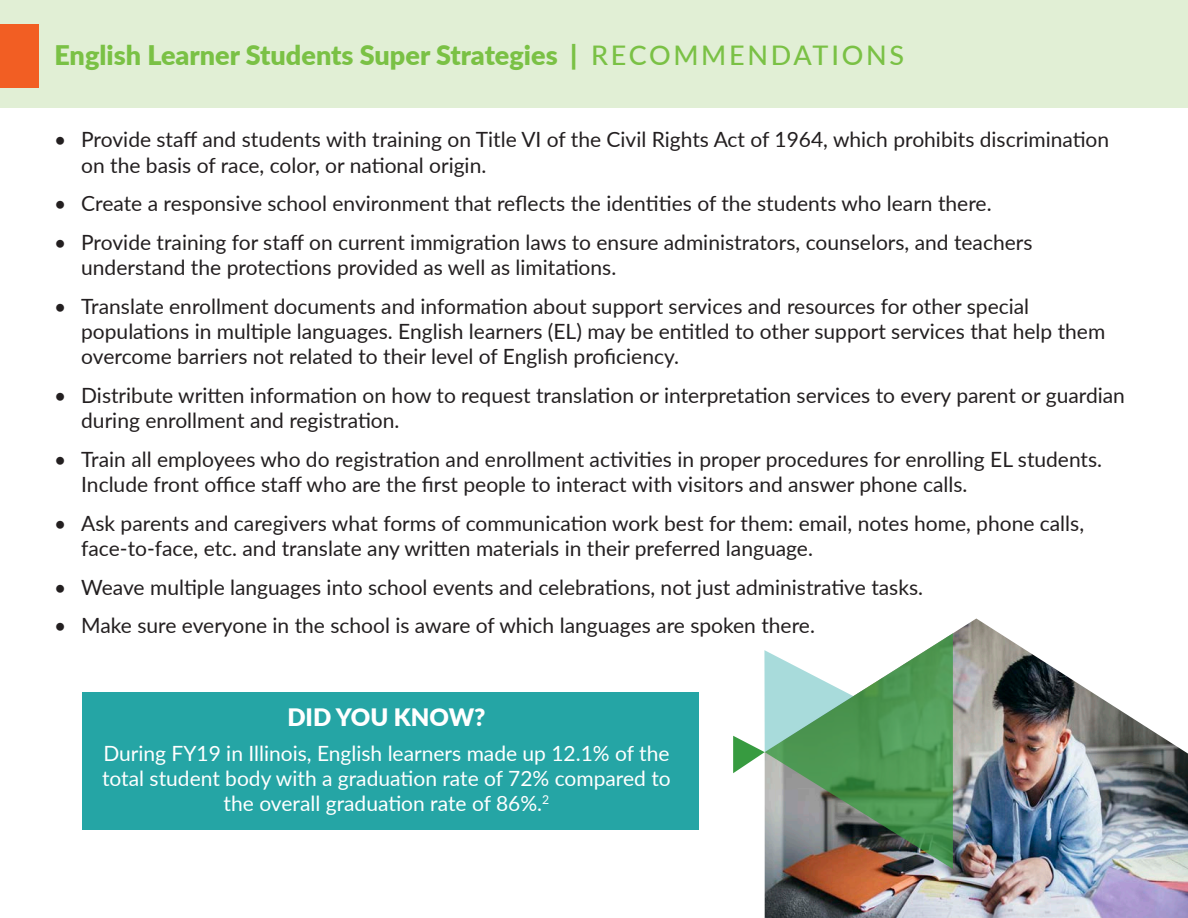
<style>
.page{position:relative;width:1188px;height:918px;background:#fff}
.page>*{position:absolute;margin:0;border:0;box-sizing:border-box;transform-origin:0 0}
.t1{font:900 27px "Lato";color:#7ac145}
.t2{font:900 24px "Lato";color:#fff}
.t3{font:21px/25.2px "Lato";color:#231f20}
.t4{font:21px/25.2px "Lato";color:#fff;text-align:center}
.s1{font-weight:500}
</style>
<div class="page">
<div style="left:0;top:0;width:1188px;height:107px;background:#e1efd5"></div>
<div style="left:0;top:24px;width:38px;height:64px;background:#f25e23"></div>
<img style="left:765px;top:619px;width:423px;height:299px">
<svg style="left:765px;top:633px;width:188px;height:236px;background:#779b75"></svg>
<svg style="left:733px;top:650px;width:120px;height:123px"></svg>
<div style="left:82px;top:693px;width:616px;height:137px;background:#25a5a5"></div>
<p class="t1" style="left:54px;top:35px;width:851px">English Learner Students Super Strategies | <span class="s1">RECOMMENDATIONS</span></p>
<p class="t3" style="left:81px;top:126px;width:1030px;text-indent:-27px">• Provide staff and students with training on Title VI of the Civil Rights Act of 1964, which prohibits discrimination on the basis of race, color, or national origin.</p>
<p class="t3" style="left:54px;top:190px;width:939px">• Create a responsive school environment that reflects the identities of the students who learn there.</p>
<p class="t3" style="left:81px;top:229px;width:953px;text-indent:-27px">• Provide training for staff on current immigration laws to ensure administrators, counselors, and teachers understand the protections provided as well as limitations.</p>
<p class="t3" style="left:81px;top:293px;width:1026px;text-indent:-27px">• Translate enrollment documents and information about support services and resources for other special populations in multiple languages. English learners (EL) may be entitled to other support services that help them overcome barriers not related to their level of English proficiency.</p>
<p class="t3" style="left:81px;top:382px;width:1045px;text-indent:-27px">• Distribute written information on how to request translation or interpretation services to every parent or guardian during enrollment and registration.</p>
<p class="t3" style="left:81px;top:446px;width:1022px;text-indent:-27px">• Train all employees who do registration and enrollment activities in proper procedures for enrolling EL students.<br>Include front office staff who are the first people to interact with visitors and answer phone calls.</p>
<p class="t3" style="left:81px;top:510px;width:1004px;text-indent:-27px">• Ask parents and caregivers what forms of communication work best for them: email, notes home, phone calls, face-to-face, etc. and translate any written materials in their preferred language.</p>
<p class="t3" style="left:54px;top:574px;width:870px">• Weave multiple languages into school events and celebrations, not just administrative tasks.</p>
<p class="t3" style="left:54px;top:612px;width:762px">• Make sure everyone in the school is aware of which languages are spoken there.</p>
<p class="t2" style="left:287px;top:699px;width:200px">DID YOU KNOW?</p>
<p class="t4" style="left:102px;top:740px;width:570px">During FY19 in Illinois, English learners made up 12.1% of the total student body with a graduation rate of 72% compared to the overall graduation rate of 86%.<sup>2</sup></p>
</div>
